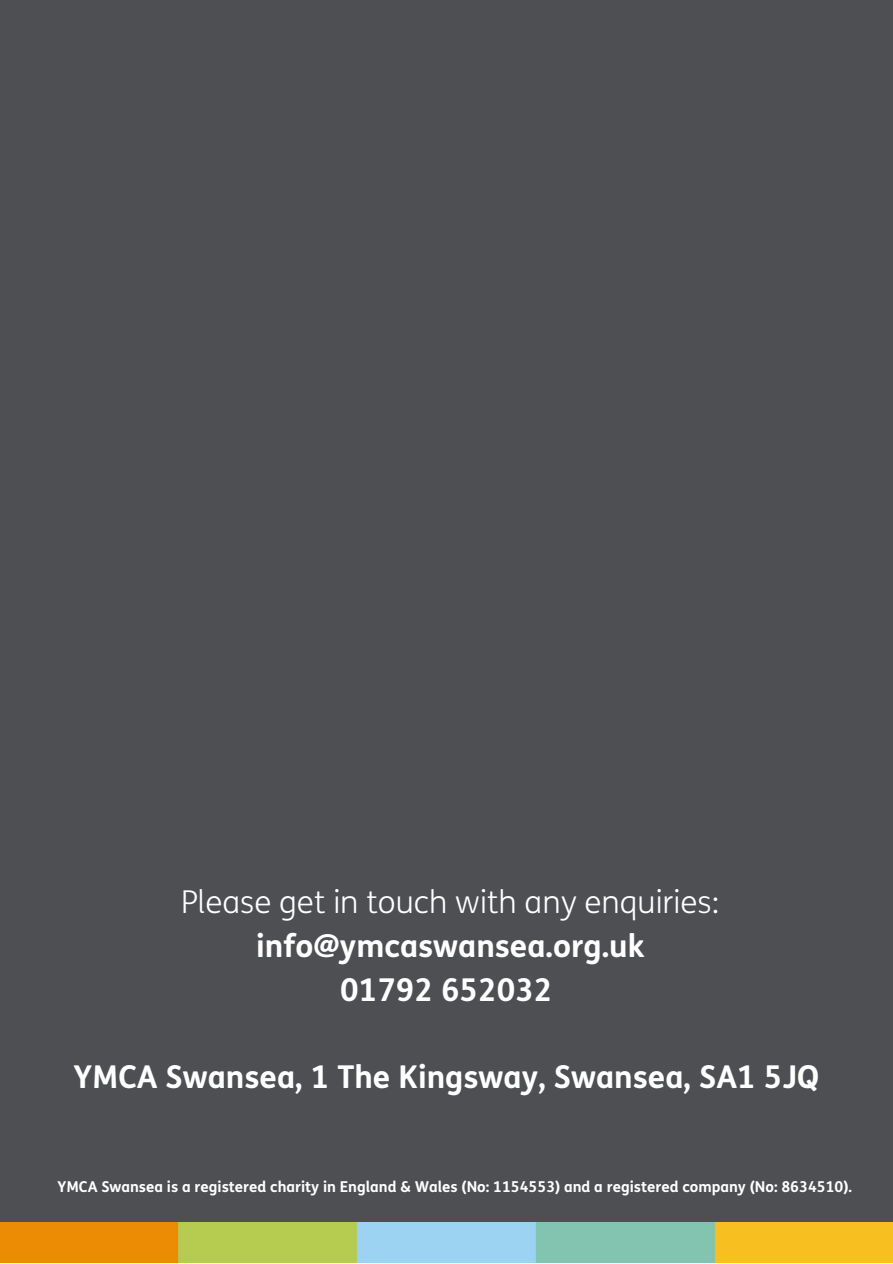
<style>
.page{position:relative;width:893px;height:1264px;background:#fff}
.page>*{position:absolute;margin:0;border:0;box-sizing:border-box;transform-origin:0 0}
.t1{font:700 31.5px "FS Me";color:#fff}
.t2{font:300 31.5px "FS Me";color:#fff}
.t3{font:700 15px "FS Me";color:#fff}
</style>
<div class="page">
<div style="left:0;top:0;width:892px;height:1262px;background:#4d4f53"></div>
<img style="left:0;top:1222px;width:892px;height:3px">
<img style="left:0;top:1225px;width:892px;height:1px">
<img style="left:0;top:1226px;width:892px;height:11px">
<img style="left:0;top:1237px;width:892px;height:4px">
<img style="left:0;top:1241px;width:892px;height:4px">
<img style="left:0;top:1245px;width:892px;height:11px">
<img style="left:0;top:1256px;width:892px;height:4px">
<img style="left:0;top:1260px;width:892px;height:2px">
<p class="t2" style="left:181px;top:883px;width:539px">Please get in touch with any enquiries:</p>
<p class="t1" style="left:256px;top:927px;width:390px">info@ymcaswansea.org.uk</p>
<p class="t1" style="left:340px;top:971px;width:214px">01792 652032</p>
<p class="t1" style="left:73px;top:1059px;width:747px">YMCA Swansea, 1 The Kingsway, Swansea, SA1 5JQ</p>
<p class="t3" style="left:57px;top:1177px;width:796px">YMCA Swansea is a registered charity in England &amp; Wales (No: 1154553) and a registered company (No: 8634510).</p>
</div>
